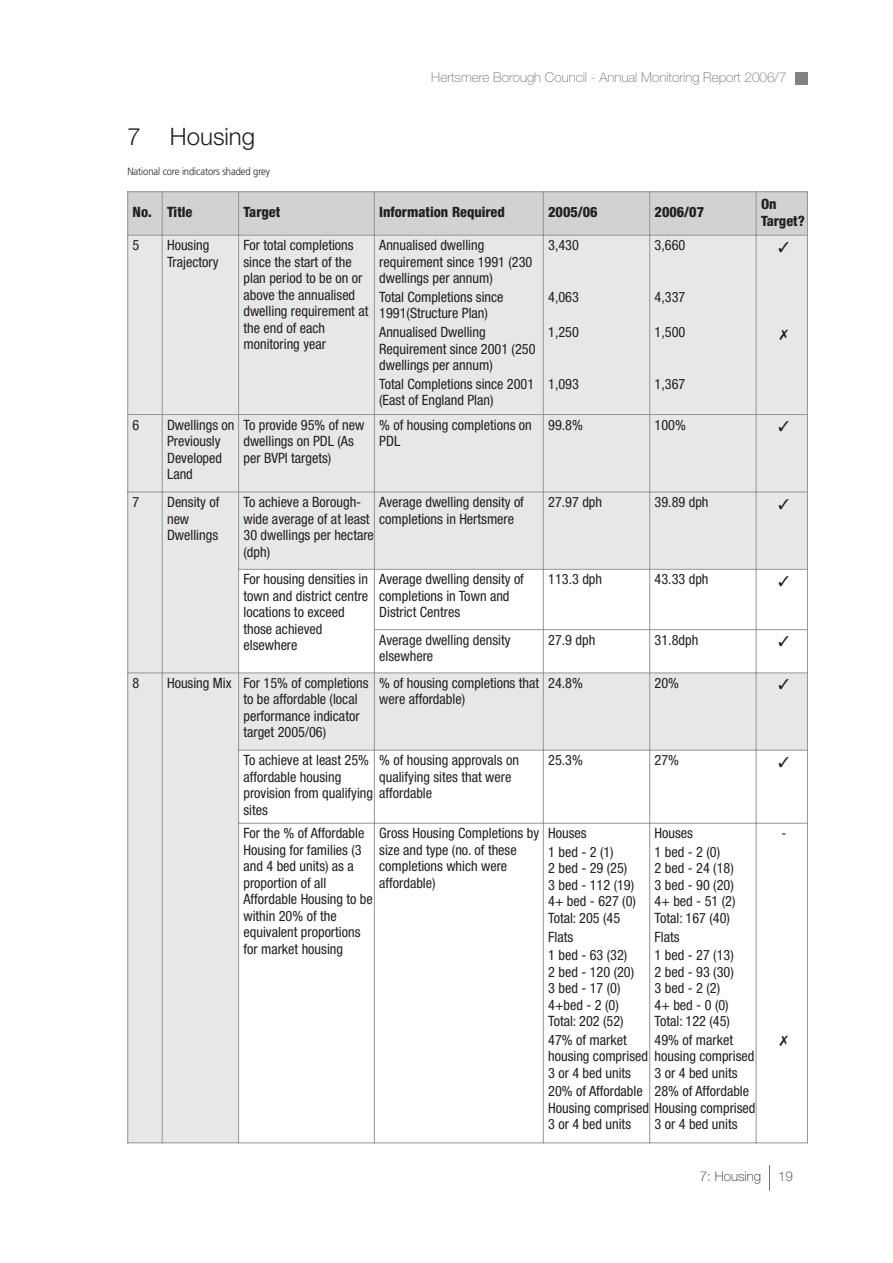
<style>
.page{position:relative;width:893px;height:1263px;background:#fff}
.page>*{position:absolute;margin:0;border:0;box-sizing:border-box;transform-origin:0 0}
.t1{font:300 24px "Helvetica Neue";color:#231f20}
.t2{font:condensed 14.25px/16.5px "Helvetica Neue";color:#231f20}
.t3{font:800 condensed 14.25px/16.5px "Helvetica Neue";color:#231f20}
.t4{font:100 13.5px "Helvetica Neue";color:#6c6e70}
.t5{font:100 13.5px "Helvetica Neue";color:#231f20}
.t6{font:300 13.5px "Helvetica Neue";color:#6c6e70}
.t7{font:300 10.5px "Frutiger";letter-spacing:-.01em;color:#231f20;scale:.9 1}
</style>
<div class="page">
<div style="left:795px;top:72px;width:13px;height:13px;background:#808284"></div>
<svg style="left:769px;top:1165px;width:1px;height:26px"></svg>
<div style="left:127px;top:191px;width:35px;height:44px;background:#d1d2d4"></div>
<div style="left:162px;top:191px;width:77px;height:44px;background:#d1d2d4"></div>
<div style="left:239px;top:191px;width:135px;height:44px;background:#d1d2d4"></div>
<div style="left:374px;top:191px;width:169px;height:44px;background:#d1d2d4"></div>
<div style="left:543px;top:191px;width:107px;height:44px;background:#d1d2d4"></div>
<div style="left:650px;top:191px;width:106px;height:44px;background:#d1d2d4"></div>
<div style="left:756px;top:191px;width:52px;height:44px;background:#d1d2d4"></div>
<div style="left:127px;top:235px;width:35px;height:180px;background:#e6e7e8"></div>
<div style="left:162px;top:235px;width:77px;height:180px;background:#e6e7e8"></div>
<div style="left:239px;top:235px;width:135px;height:180px;background:#e6e7e8"></div>
<div style="left:374px;top:235px;width:169px;height:180px;background:#e6e7e8"></div>
<div style="left:543px;top:235px;width:107px;height:180px;background:#e6e7e8"></div>
<div style="left:650px;top:235px;width:106px;height:180px;background:#e6e7e8"></div>
<div style="left:756px;top:235px;width:52px;height:180px;background:#e6e7e8"></div>
<div style="left:127px;top:415px;width:35px;height:77px;background:#e6e7e8"></div>
<div style="left:162px;top:415px;width:77px;height:77px;background:#e6e7e8"></div>
<div style="left:239px;top:415px;width:135px;height:77px;background:#e6e7e8"></div>
<div style="left:374px;top:415px;width:169px;height:77px;background:#e6e7e8"></div>
<div style="left:543px;top:415px;width:107px;height:77px;background:#e6e7e8"></div>
<div style="left:650px;top:415px;width:106px;height:77px;background:#e6e7e8"></div>
<div style="left:756px;top:415px;width:52px;height:77px;background:#e6e7e8"></div>
<div style="left:127px;top:492px;width:35px;height:181px;background:#e6e7e8"></div>
<div style="left:162px;top:492px;width:77px;height:181px;background:#e6e7e8"></div>
<div style="left:239px;top:492px;width:135px;height:77px;background:#e6e7e8"></div>
<div style="left:374px;top:492px;width:169px;height:77px;background:#e6e7e8"></div>
<div style="left:543px;top:492px;width:107px;height:77px;background:#e6e7e8"></div>
<div style="left:650px;top:492px;width:106px;height:77px;background:#e6e7e8"></div>
<div style="left:756px;top:492px;width:52px;height:77px;background:#e6e7e8"></div>
<div style="left:127px;top:673px;width:35px;height:470px;background:#e6e7e8"></div>
<div style="left:162px;top:673px;width:77px;height:470px;background:#e6e7e8"></div>
<div style="left:239px;top:673px;width:135px;height:77px;background:#e6e7e8"></div>
<div style="left:374px;top:673px;width:169px;height:77px;background:#e6e7e8"></div>
<div style="left:543px;top:673px;width:107px;height:77px;background:#e6e7e8"></div>
<div style="left:650px;top:673px;width:106px;height:77px;background:#e6e7e8"></div>
<div style="left:756px;top:673px;width:52px;height:77px;background:#e6e7e8"></div>
<hr style="left:127px;top:191px;width:1px;height:952px;background:#939598">
<hr style="left:162px;top:191px;width:1px;height:952px;background:#939598">
<hr style="left:238px;top:191px;width:1px;height:952px;background:#939598">
<hr style="left:374px;top:191px;width:1px;height:952px;background:#939598">
<hr style="left:543px;top:191px;width:1px;height:952px;background:#939598">
<hr style="left:649px;top:191px;width:1px;height:952px;background:#939598">
<hr style="left:756px;top:191px;width:1px;height:952px;background:#939598">
<hr style="left:807px;top:191px;width:1px;height:952px;background:#939598">
<hr style="left:127px;top:191px;width:681px;height:1px;background:#939598">
<hr style="left:127px;top:235px;width:681px;height:1px;background:#939598">
<hr style="left:127px;top:414px;width:681px;height:1px;background:#939598">
<hr style="left:127px;top:492px;width:681px;height:1px;background:#939598">
<hr style="left:238px;top:569px;width:570px;height:1px;background:#939598">
<hr style="left:374px;top:629px;width:434px;height:1px;background:#939598">
<hr style="left:127px;top:673px;width:681px;height:1px;background:#939598">
<hr style="left:238px;top:750px;width:570px;height:1px;background:#939598">
<hr style="left:238px;top:823px;width:570px;height:1px;background:#939598">
<hr style="left:127px;top:1143px;width:681px;height:1px;background:#939598">
<h1 class="t1" style="left:127px;top:128px;width:129px">7 Housing</h1>
<p class="t7" style="left:127px;top:167px;width:160px">National core indicators shaded grey</p>
<p class="t4" style="left:431px;top:73px;width:357px">Hertsmere Borough Council - Annual Monitoring Report 2006/7</p>
<p class="t3" style="left:133px;top:205px;width:61px">No. Title</p>
<p class="t3" style="left:243px;top:205px;width:38px">Target</p>
<p class="t3" style="left:379px;top:205px;width:127px">Information Required</p>
<p class="t3" style="left:548px;top:205px;width:51px">2005/06</p>
<p class="t3" style="left:654px;top:205px;width:51px">2006/07</p>
<p class="t3" style="left:761px;top:197px;width:45px">On<br>Target?</p>
<p class="t2" style="left:133px;top:238px;width:8px">5</p>
<p class="t2" style="left:167px;top:238px;width:53px">Housing<br>Trajectory</p>
<p class="t2" style="left:243px;top:238px;width:127px">For total completions since the start of the plan period to be on or above the annualised dwelling requirement at the end of each monitoring year</p>
<p class="t2" style="left:379px;top:238px;width:155px">Annualised dwelling requirement since 1991 (230 dwellings per annum)</p>
<p class="t2" style="left:548px;top:238px;width:32px">3,430</p>
<p class="t2" style="left:548px;top:290px;width:32px">4,063</p>
<p class="t2" style="left:548px;top:325px;width:32px">1,250</p>
<p class="t2" style="left:548px;top:377px;width:32px">1,093</p>
<p class="t2" style="left:654px;top:238px;width:32px">3,660</p>
<p class="t2" style="left:654px;top:290px;width:32px">4,337</p>
<p class="t2" style="left:654px;top:325px;width:32px">1,500</p>
<p class="t2" style="left:654px;top:377px;width:32px">1,367</p>
<p class="t2" style="left:379px;top:290px;width:126px">Total Completions since<br>1991(Structure Plan)</p>
<p class="t2" style="left:379px;top:325px;width:158px">Annualised Dwelling<br>Requirement since 2001 (250 dwellings per annum)</p>
<p class="t2" style="left:379px;top:377px;width:157px">Total Completions since 2001 (East of England Plan)</p>
<p class="t2" style="left:133px;top:418px;width:8px">6</p>
<p class="t2" style="left:167px;top:418px;width:69px">Dwellings on<br>Previously<br>Developed<br>Land</p>
<p class="t2" style="left:243px;top:418px;width:122px">To provide 95% of new dwellings on PDL (As per BVPI targets)</p>
<p class="t2" style="left:379px;top:418px;width:154px">% of housing completions on<br>PDL</p>
<p class="t2" style="left:548px;top:418px;width:36px">99.8%</p>
<p class="t2" style="left:654px;top:418px;width:33px">100%</p>
<p class="t2" style="left:133px;top:495px;width:8px">7</p>
<p class="t2" style="left:167px;top:495px;width:54px">Density of new<br>Dwellings</p>
<p class="t2" style="left:243px;top:495px;width:132px">To achieve a Borough&shy;wide average of at least<br>30 dwellings per hectare (dph)</p>
<p class="t2" style="left:379px;top:495px;width:146px">Average dwelling density of completions in Hertsmere</p>
<p class="t2" style="left:548px;top:495px;width:55px">27.97 dph</p>
<p class="t2" style="left:654px;top:495px;width:55px">39.89 dph</p>
<p class="t2" style="left:243px;top:572px;width:126px">For housing densities in town and district centre locations to exceed those achieved elsewhere</p>
<p class="t2" style="left:379px;top:572px;width:146px">Average dwelling density of completions in Town and<br>District Centres</p>
<p class="t2" style="left:548px;top:572px;width:55px">113.3 dph</p>
<p class="t2" style="left:654px;top:572px;width:55px">43.33 dph</p>
<p class="t2" style="left:379px;top:633px;width:133px">Average dwelling density elsewhere</p>
<p class="t2" style="left:548px;top:633px;width:49px">27.9 dph</p>
<p class="t2" style="left:654px;top:633px;width:45px">31.8dph</p>
<p class="t2" style="left:133px;top:676px;width:8px">8</p>
<p class="t2" style="left:243px;top:676px;width:127px;text-indent:-76px">Housing Mix For 15% of completions to be affordable (local performance indicator target 2005/06)</p>
<p class="t2" style="left:379px;top:676px;width:162px">% of housing completions that were affordable)</p>
<p class="t2" style="left:548px;top:676px;width:36px">24.8%</p>
<p class="t2" style="left:654px;top:676px;width:26px">20%</p>
<p class="t2" style="left:243px;top:753px;width:190px">To achieve at least 25%<br>affordable housing<br>provision from qualifying affordable sites</p>
<p class="t2" style="left:379px;top:753px;width:141px">% of housing approvals on qualifying sites that were</p>
<p class="t2" style="left:548px;top:753px;width:36px">25.3%</p>
<p class="t2" style="left:654px;top:753px;width:26px">27%</p>
<p class="t2" style="left:243px;top:826px;width:131px">For the % of Affordable<br>Housing for families (3 and 4 bed units) as a proportion of all<br>Affordable Housing to be within 20% of the equivalent proportions for market housing</p>
<p class="t2" style="left:379px;top:826px;width:161px">Gross Housing Completions by size and type (no. of these completions which were affordable)</p>
<p class="t2" style="left:548px;top:825px;width:67px;line-height:18.6px">Houses<br>1 bed - 2 (1)</p>
<p class="t2" style="left:654px;top:825px;width:67px;line-height:18.6px">Houses<br>1 bed - 2 (0)</p>
<p class="t2" style="left:654px;top:861px;width:82px">2 bed - 24 (18)<br>3 bed - 90 (20)<br>4+ bed - 51 (2)<br>Total: 167 (40)</p>
<p class="t2" style="left:654px;top:928px;width:81px;line-height:18.6px">Flats<br>1 bed - 27 (13)</p>
<p class="t2" style="left:654px;top:965px;width:81px">2 bed - 93 (30)<br>3 bed - 2 (2)<br>4+ bed - 0 (0)<br>Total: 122 (45)</p>
<p class="t2" style="left:654px;top:1033px;width:101px">49% of market housing comprised<br>3 or 4 bed units</p>
<p class="t2" style="left:654px;top:1084px;width:96px">28% of Affordable</p>
<p class="t2" style="left:654px;top:1117px;width:84px">3 or 4 bed units</p>
<p class="t2" style="left:548px;top:861px;width:89px">2 bed - 29 (25)<br>3 bed - 112 (19)<br>4+ bed - 627 (0)<br>Total: 205 (45</p>
<p class="t2" style="left:548px;top:928px;width:81px;line-height:18.6px">Flats<br>1 bed - 63 (32)</p>
<p class="t2" style="left:548px;top:965px;width:88px">2 bed - 120 (20)<br>3 bed - 17 (0)<br>4+bed - 2 (0)<br>Total: 202 (52)</p>
<p class="t2" style="left:548px;top:1033px;width:101px">47% of market housing comprised<br>3 or 4 bed units</p>
<p class="t2" style="left:548px;top:1084px;width:209px">20% of Affordable<br>Housing comprised Housing comprised<br>3 or 4 bed units</p>
<p class="t2" style="left:781px;top:826px;width:7px">-</p>
<p class="t5" style="left:700px;top:1172px;width:63px">7: Housing</p>
<p class="t6" style="left:778px;top:1172px;width:16px">19</p>
</div>
